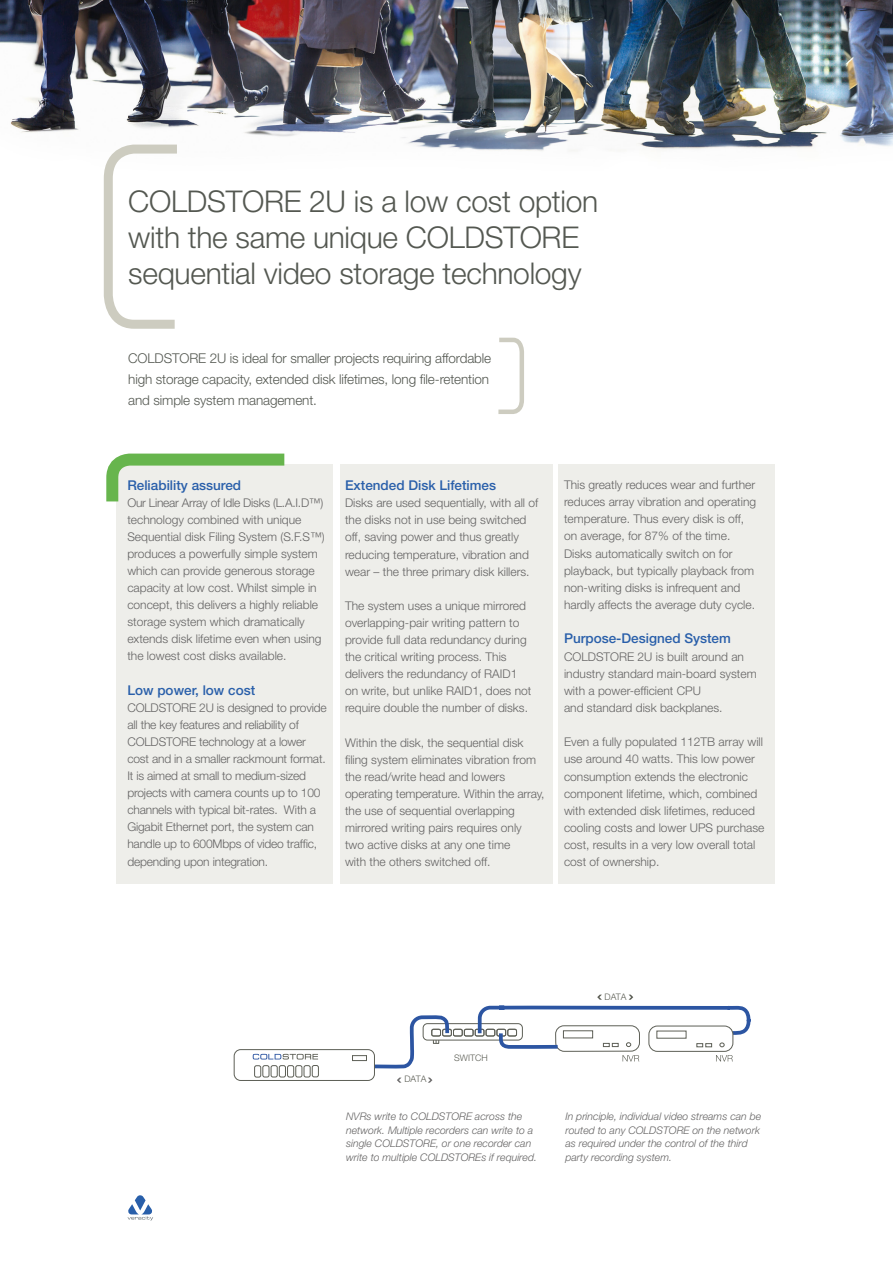
<style>
.page{position:relative;width:893px;height:1263px;background:#fff}
.page>*{position:absolute;margin:0;border:0;box-sizing:border-box;transform-origin:0 0}
.t1{font:300 30px/36px "Helvetica Neue LT Std";letter-spacing:-.01em;color:#545851}
.t2{font:300 13.5px/21px "Helvetica Neue LT Std";letter-spacing:-.01em;color:#545851}
.t3{font:500 13.5px "Helvetica Neue LT Std";color:#295faa}
.t4{font:300 12px/17.1px "Helvetica Neue LT Std";color:#646363}
.t5{font:italic 300 10.5px/13.5px "Helvetica Neue LT Std";color:#646363}
.t6{font:300 9px "Helvetica Neue LT Std";color:#5d5f56}
</style>
<div class="page">
<img style="left:0;top:0;width:893px;height:151px">
<svg style="left:99px;top:140px;width:87px;height:189px"></svg>
<svg style="left:498px;top:337px;width:26px;height:77px"></svg>
<svg style="left:128px;top:1195px;width:25px;height:25px"></svg>
<div style="left:558px;top:465px;width:217px;height:419px;background:#ecece7"></div>
<div style="left:116px;top:465px;width:217px;height:419px;background:#ecece7"></div>
<div style="left:340px;top:465px;width:212px;height:419px;background:#ecece7"></div>
<svg style="left:106px;top:453px;width:190px;height:49px"></svg>
<svg style="left:629px;top:994px;width:4px;height:6px"></svg>
<svg style="left:597px;top:994px;width:5px;height:6px"></svg>
<svg style="left:480px;top:1005px;width:271px;height:57px"></svg>
<svg style="left:428px;top:1077px;width:4px;height:6px"></svg>
<svg style="left:397px;top:1077px;width:5px;height:6px"></svg>
<svg style="left:375px;top:1011px;width:186px;height:58px"></svg>
<div style="left:649px;top:1026px;width:84px;height:25px;background:#fff;border-radius:8px"></div>
<div style="left:648px;top:1026px;width:85px;height:26px;border:1px solid #5d5f56;border-radius:8px"></div>
<svg style="left:719px;top:1042px;width:5px;height:5px"></svg>
<svg style="left:696px;top:1043px;width:16px;height:4px"></svg>
<div style="left:234px;top:1049px;width:141px;height:32px;border:1px solid #5d5f56;border-radius:7px"></div>
<svg style="left:352px;top:1055px;width:15px;height:6px"></svg>
<div style="left:254px;top:1065px;width:7px;height:12px;border:1px solid #5d5f56;border-radius:2px"></div>
<div style="left:263px;top:1065px;width:6px;height:12px;border:1px solid #5d5f56;border-radius:2px"></div>
<div style="left:271px;top:1065px;width:6px;height:12px;border:1px solid #5d5f56;border-radius:2px"></div>
<div style="left:279px;top:1065px;width:7px;height:12px;border:1px solid #5d5f56;border-radius:2px"></div>
<div style="left:287px;top:1065px;width:7px;height:12px;border:1px solid #5d5f56;border-radius:2px"></div>
<div style="left:296px;top:1065px;width:6px;height:12px;border:1px solid #5d5f56;border-radius:2px"></div>
<div style="left:304px;top:1065px;width:6px;height:12px;border:1px solid #5d5f56;border-radius:2px"></div>
<div style="left:312px;top:1065px;width:7px;height:12px;border:1px solid #5d5f56;border-radius:2px"></div>
<svg style="left:253px;top:1054px;width:65px;height:5px"></svg>
<h1 class="t1" style="left:128px;top:182px;width:471px">COLDSTORE 2U is a low cost option with the same unique COLDSTORE sequential video storage technology</h1>
<p class="t2" style="left:128px;top:347px;width:365px">COLDSTORE 2U is ideal for smaller projects requiring affordable high storage capacity, extended disk lifetimes, long file-retention and simple system management.</p>
<p class="t3" style="left:127px;top:477px;width:115px">Reliability assured</p>
<p class="t4" style="left:127px;top:494px;width:199px">Our Linear Array of Idle Disks (L.A.I.D™) technology combined with unique Sequential disk Filing System (S.F.S™) produces a powerfully simple system which can provide generous storage capacity at low cost. Whilst simple in concept, this delivers a highly reliable storage system which dramatically extends disk lifetime even when using the lowest cost disks available.</p>
<p class="t3" style="left:127px;top:682px;width:129px">Low power, low cost</p>
<p class="t4" style="left:127px;top:698px;width:201px">COLDSTORE 2U is designed to provide all the key features and reliability of COLDSTORE technology at a lower cost and in a smaller rackmount format.<br>It is aimed at small to medium-sized projects with camera counts up to 100 channels with typical bit-rates. With a Gigabit Ethernet port, the system can handle up to 600Mbps of video traffic,</p>
<p class="t4" style="left:127px;top:853px;width:142px">depending upon integration.</p>
<p class="t3" style="left:345px;top:477px;width:153px">Extended Disk Lifetimes</p>
<p class="t4" style="left:345px;top:494px;width:195px">Disks are used sequentially, with all of the disks not in use being switched off, saving power and thus greatly reducing temperature, vibration and wear – the three primary disk killers.</p>
<p class="t4" style="left:345px;top:597px;width:188px">The system uses a unique mirrored overlapping-pair writing pattern to provide full data redundancy during the critical writing process. This delivers the redundancy of RAID1 on write, but unlike RAID1, does not require double the number of disks.</p>
<p class="t4" style="left:345px;top:733px;width:201px">Within the disk, the sequential disk filing system eliminates vibration from the read/write head and lowers operating temperature. Within the array, the use of sequential overlapping mirrored writing pairs requires only<br>two active disks at any one time<br>with the others switched off.</p>
<p class="t4" style="left:564px;top:476px;width:194px">This greatly reduces wear and further reduces array vibration and operating temperature. Thus every disk is off, on average, for 87% of the time.<br>Disks automatically switch on for playback, but typically playback from non-writing disks is infrequent and hardly affects the average duty cycle.</p>
<p class="t3" style="left:564px;top:630px;width:168px">Purpose-Designed System</p>
<p class="t4" style="left:564px;top:647px;width:194px">COLDSTORE 2U is built around an industry standard main-board system with a power-efficient CPU<br>and standard disk backplanes.</p>
<p class="t4" style="left:564px;top:733px;width:202px">Even a fully populated 112TB array will use around 40 watts. This low power consumption extends the electronic component lifetime, which, combined with extended disk lifetimes, reduced cooling costs and lower UPS purchase cost, results in a very low overall total cost of ownership.</p>
<p class="t6" style="left:404px;top:1074px;width:23px">DATA</p>
<p class="t6" style="left:454px;top:1053px;width:35px">SWITCH</p>
<p class="t5" style="left:346px;top:1109px;width:192px">NVRs write to COLDSTORE across the network. Multiple recorders can write to a single COLDSTORE, or one recorder can write to multiple COLDSTOREs if required.</p>
<p class="t6" style="left:605px;top:991px;width:23px">DATA</p>
<p class="t5" style="left:565px;top:1110px;width:197px">In principle, individual video streams can be routed to any COLDSTORE on the network as required under the control of the third party recording system.</p>
</div>
